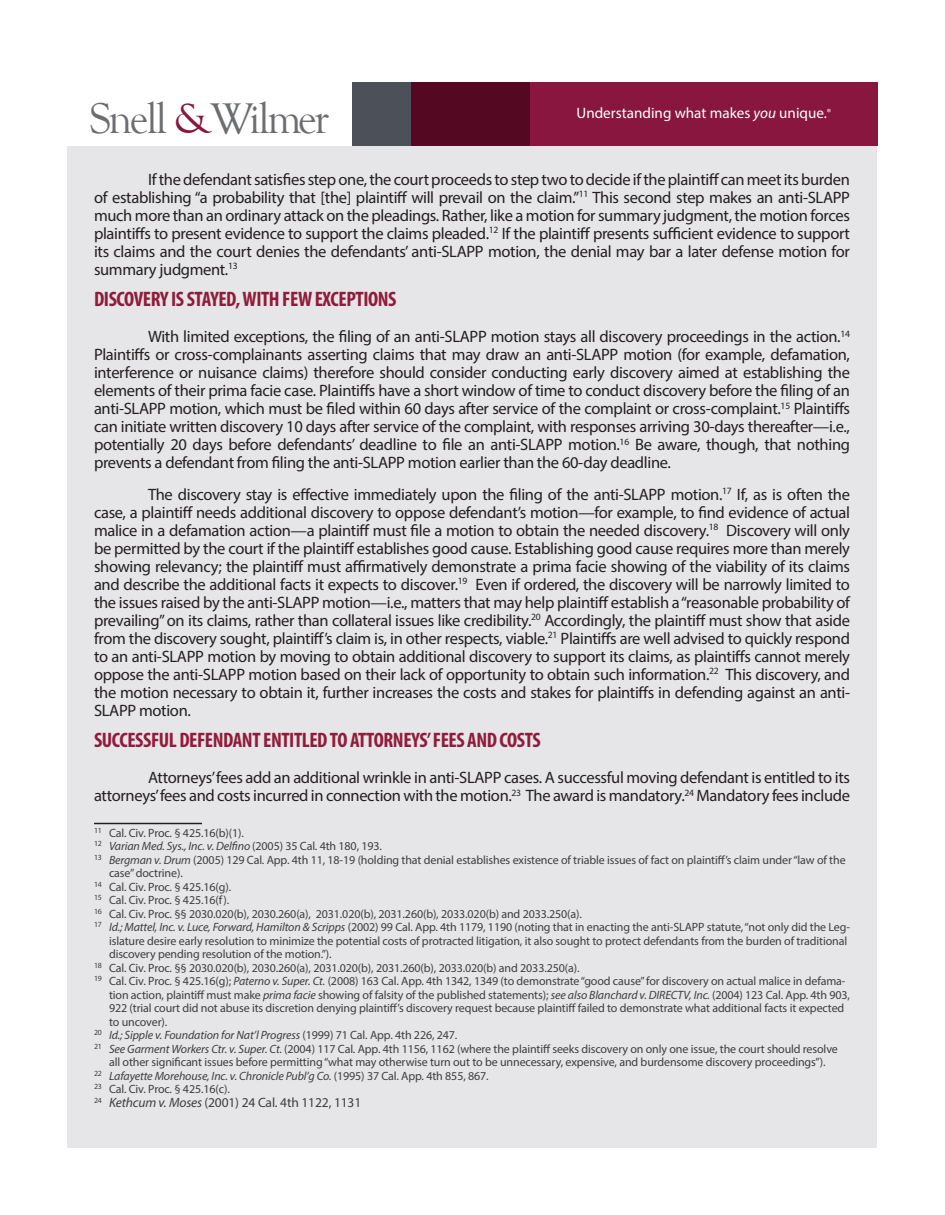
<style>
.page{position:relative;width:945px;height:1215px;background:#fff}
.page>*{position:absolute;margin:0;border:0;box-sizing:border-box;transform-origin:0 0}
.t1{font:44.1px "Goudy Old Style T";letter-spacing:-.06em;color:#6c6d70}
.t2{font:700 condensed 21px "Myriad Pro";letter-spacing:-.02em;color:#901c3b}
.t3{font:16.5px/18px "Myriad Pro";letter-spacing:-.02em;color:#231f20;text-align:justify}
.t4{font:15.15px "Myriad Pro";color:#fff}
.t5{font:13.5px "Myriad Pro";letter-spacing:-.01em;color:#3e3e3f}
.t6{font:12px "Myriad Pro";letter-spacing:-.01em;color:#3e3e3f}
.t7{font:italic 12px "Myriad Pro";letter-spacing:-.01em;color:#3e3e3f}
.s1{color:#88163e}
.s2{font-style:italic}
.s3{font-size:10.5px}
.s4{font-style:normal}
</style>
<div class="page">
<div style="left:354px;top:83px;width:524px;height:63px;background:#88163e"></div>
<div style="left:411px;top:83px;width:118px;height:63px;background:#540821"></div>
<div style="left:352px;top:83px;width:59px;height:63px;background:#4c5159"></div>
<div style="left:68px;top:146px;width:810px;height:1002px;background:#e6e6e8"></div>
<hr style="left:94px;top:823px;width:108px;height:1px;background:#231f20">
<h1 class="t1" style="left:90px;top:94px;width:241px">Snell <span class="s1">&amp;</span>Wilmer</h1>
<p class="t4" style="left:577px;top:103px;width:256px">Understanding what makes <span class="s2">you</span> unique.<span class="s3">®</span></p>
<p class="t3" style="left:94px;top:170px;width:758px;text-indent:54px">If the defendant satisfies step one, the court proceeds to step two to decide if the plaintiff can meet its burden of establishing “a probability that [the] plaintiff will prevail on the claim.”<sup>11</sup> This second step makes an anti-SLAPP much more than an ordinary attack on the pleadings. Rather, like a motion for summary judgment, the motion forces plaintiffs to present evidence to support the claims pleaded.<sup>12</sup> If the plaintiff presents sufficient evidence to support its claims and the court denies the defendants’ anti-SLAPP motion, the denial may bar a later defense motion for summary judgment.<sup>13</sup></p>
<p class="t2" style="left:94px;top:286px;width:304px">DISCOVERY IS STAYED, WITH FEW EXCEPTIONS</p>
<p class="t3" style="left:94px;top:327px;width:758px;text-indent:54px">With limited exceptions, the filing of an anti-SLAPP motion stays all discovery proceedings in the action.<sup>14<br></sup>Plaintiffs or cross-complainants asserting claims that may draw an anti-SLAPP motion (for example, defamation, interference or nuisance claims) therefore should consider conducting early discovery aimed at establishing the elements of their prima facie case. Plaintiffs have a short window of time to conduct discovery before the filing of an anti-SLAPP motion, which must be filed within 60 days after service of the complaint or cross-complaint.<sup>15</sup> Plaintiffs can initiate written discovery 10 days after service of the complaint, with responses arriving 30-days thereafter—i.e., potentially 20 days before defendants’ deadline to file an anti-SLAPP motion.<sup>16</sup> Be aware, though, that nothing prevents a defendant from filing the anti-SLAPP motion earlier than the 60-day deadline.</p>
<p class="t3" style="left:94px;top:485px;width:758px;text-indent:54px">The discovery stay is effective immediately upon the filing of the anti-SLAPP motion.<sup>17</sup> If, as is often the case, a plaintiff needs additional discovery to oppose defendant’s motion—for example, to find evidence of actual malice in a defamation action—a plaintiff must file a motion to obtain the needed discovery.<sup>18</sup> Discovery will only be permitted by the court if the plaintiff establishes good cause. Establishing good cause requires more than merely showing relevancy; the plaintiff must affirmatively demonstrate a prima facie showing of the viability of its claims and describe the additional facts it expects to discover.<sup>19</sup> Even if ordered, the discovery will be narrowly limited to the issues raised by the anti-SLAPP motion—i.e., matters that may help plaintiff establish a “reasonable probability of prevailing” on its claims, rather than collateral issues like credibility.<sup>20</sup> Accordingly, the plaintiff must show that aside from the discovery sought, plaintiff’s claim is, in other respects, viable.<sup>21</sup> Plaintiffs are well advised to quickly respond to an anti-SLAPP motion by moving to obtain additional discovery to support its claims, as plaintiffs cannot merely oppose the anti-SLAPP motion based on their lack of opportunity to obtain such information.<sup>22</sup> This discovery, and the motion necessary to obtain it, further increases the costs and stakes for plaintiffs in defending against an anti-SLAPP motion.</p>
<p class="t2" style="left:94px;top:727px;width:448px">SUCCESSFUL DEFENDANT ENTITLED TO ATTORNEYS’ FEES AND COSTS</p>
<p class="t3" style="left:94px;top:768px;width:758px;text-align:right">Attorneys’ fees add an additional wrinkle in anti-SLAPP cases. A successful moving defendant is entitled to its attorneys’fees and costs incurred in connection with the motion.<sup>23</sup> The award is mandatory.<sup>24</sup> Mandatory fees include</p>
<p class="t6" style="left:94px;top:826px;width:151px"><sup>11</sup> Cal. Civ. Proc. § 425.16(b)(1).</p>
<p class="t7" style="left:94px;top:839px;width:290px"><sup>12</sup> Varian Med. Sys., Inc. v. Delfino <span class="s4">(2005) 35 Cal. 4th 180, 193.</span></p>
<p class="t6" style="left:94px;top:853px;width:753px"><sup>13</sup> <span class="s2">Bergman v. Drum</span> (2005) 129 Cal. App. 4th 11, 18-19 (holding that denial establishes existence of triable issues of fact on plaintiff’s claim under “law of the</p>
<p class="t6" style="left:109px;top:866px;width:75px">case” doctrine).</p>
<p class="t6" style="left:94px;top:880px;width:139px"><sup>14</sup> Cal. Civ. Proc. § 425.16(g).</p>
<p class="t6" style="left:94px;top:893px;width:137px"><sup>15</sup> Cal. Civ. Proc. § 425.16(f).</p>
<p class="t6" style="left:94px;top:907px;width:489px"><sup>16</sup> Cal. Civ. Proc. §§ 2030.020(b), 2030.260(a), 2031.020(b), 2031.260(b), 2033.020(b) and 2033.250(a).</p>
<p class="t6" style="left:94px;top:920px;width:758px"><sup>17</sup> <span class="s2">Id.; Mattel, Inc. v. Luce, Forward, Hamilton &amp; Scripps</span> (2002) 99 Cal. App. 4th 1179, 1190 (noting that in enacting the anti-SLAPP statute, “not only did the Leg-</p>
<p class="t6" style="left:109px;top:934px;width:740px">islature desire early resolution to minimize the potential costs of protracted litigation, it also sought to protect defendants from the burden of traditional</p>
<p class="t6" style="left:109px;top:947px;width:224px">discovery pending resolution of the motion.”).</p>
<p class="t6" style="left:94px;top:961px;width:487px"><sup>18</sup> Cal. Civ. Proc. §§ 2030.020(b), 2030.260(a), 2031.020(b), 2031.260(b), 2033.020(b) and 2033.250(a).</p>
<p class="t6" style="left:94px;top:974px;width:753px"><sup>19</sup> Cal. Civ. Proc. § 425.16(g); <span class="s2">Paterno v. Super. Ct.</span> (2008) 163 Cal. App. 4th 1342, 1349 (to demonstrate “good cause” for discovery on actual malice in defama-</p>
<p class="t6" style="left:109px;top:988px;width:743px">tion action, plaintiff must make <span class="s2">prima facie</span> showing of falsity of the published statements); <span class="s2">see also Blanchard v. DIRECTV, Inc.</span> (2004) 123 Cal. App. 4th 903,</p>
<p class="t6" style="left:109px;top:1001px;width:737px">922 (trial court did not abuse its discretion denying plaintiff’s discovery request because plaintiff failed to demonstrate what additional facts it expected</p>
<p class="t6" style="left:109px;top:1015px;width:60px">to uncover).</p>
<p class="t7" style="left:94px;top:1028px;width:365px"><sup>20</sup> Id.; Sipple v. Foundation for Nat’l Progress <span class="s4">(1999) 71 Cal. App. 4th 226, 247.</span></p>
<p class="t6" style="left:94px;top:1042px;width:745px"><sup>21</sup> <span class="s2">See Garment Workers Ctr. v. Super. Ct.</span> (2004) 117 Cal. App. 4th 1156, 1162 (where the plaintiff seeks discovery on only one issue, the court should resolve</p>
<p class="t6" style="left:109px;top:1055px;width:718px">all other significant issues before permitting “what may otherwise turn out to be unnecessary, expensive, and burdensome discovery proceedings”).</p>
<p class="t7" style="left:94px;top:1069px;width:396px"><sup>22</sup> Lafayette Morehouse, Inc. v. Chronicle Publ’g Co. <span class="s4">(1995) 37 Cal. App. 4th 855, 867.</span></p>
<p class="t6" style="left:94px;top:1082px;width:137px"><sup>23</sup> Cal. Civ. Proc. § 425.16(c).</p>
<p class="t5" style="left:94px;top:1094px;width:269px"><sup>24</sup> <span class="s2">Kethcum v. Moses</span> (2001) 24 Cal. 4th 1122, 1131</p>
</div>
